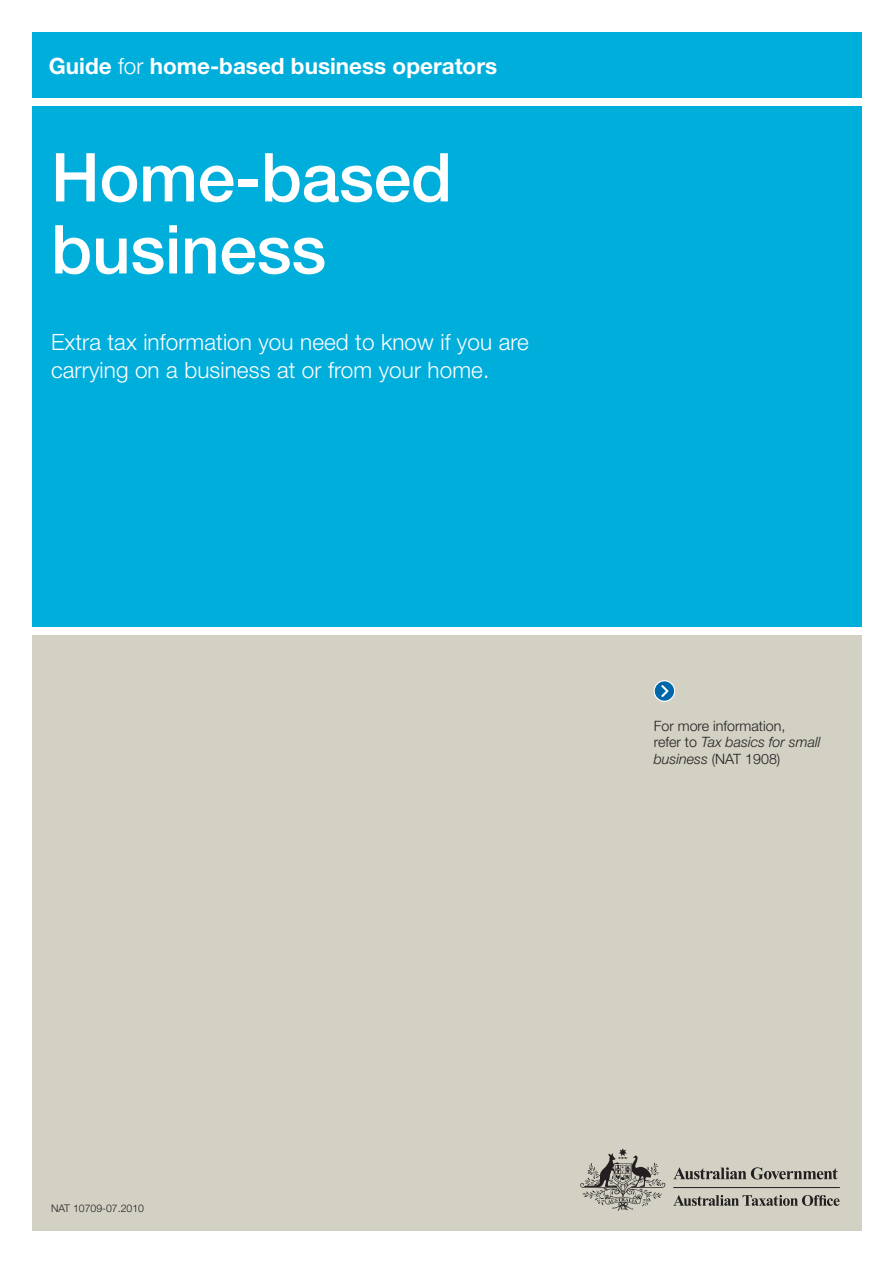
<style>
.page{position:relative;width:893px;height:1263px;background:#fff}
.page>*{position:absolute;margin:0;border:0;box-sizing:border-box;transform-origin:0 0}
.t1{font:500 67.5px/72px "Helvetica Neue";letter-spacing:-.005em;color:#fff}
.t2{font:300 22.5px/28.5px "Helvetica Neue";letter-spacing:.005em;color:#fff}
.t3{font:700 22.5px "Helvetica Neue";color:#fff}
.t4{font:300 14.25px/16.5px "Helvetica Neue";color:#231f20}
.t5{font:300 10.5px "Helvetica Neue";color:#231f20}
.s1{font-weight:300}
.s2{font-style:italic}
</style>
<div class="page">
<div style="left:32px;top:636px;width:829px;height:595px;background:#d2d1c4"></div>
<svg style="left:673px;top:1167px;width:165px;height:12px"></svg>
<svg style="left:580px;top:1148px;width:85px;height:62px"></svg>
<hr style="left:673px;top:1187px;width:167px;height:1px;background:#231f20">
<svg style="left:673px;top:1195px;width:167px;height:11px"></svg>
<div style="left:32px;top:32px;width:829px;height:66px;background:#00aedc"></div>
<div style="left:32px;top:106px;width:829px;height:521px;background:#00aedc"></div>
<svg style="left:654px;top:680px;width:21px;height:22px"></svg>
<svg style="left:655px;top:681px;width:19px;height:20px"></svg>
<p class="t3" style="left:49px;top:58px;width:450px">Guide <span class="s1">for</span> home-based business operators</p>
<h1 class="t1" style="left:51px;top:148px;width:403px">Home-based business</h1>
<p class="t2" style="left:51px;top:330px;width:479px">Extra tax information you need to know if you are carrying on a business at or from your home.</p>
<p class="t4" style="left:654px;top:719px;width:168px">For more information,<br>refer to <span class="s2">Tax basics for small business</span> (NAT 1908)</p>
<p class="t5" style="left:51px;top:1204px;width:95px">NAT 10709-07.2010</p>
</div>
